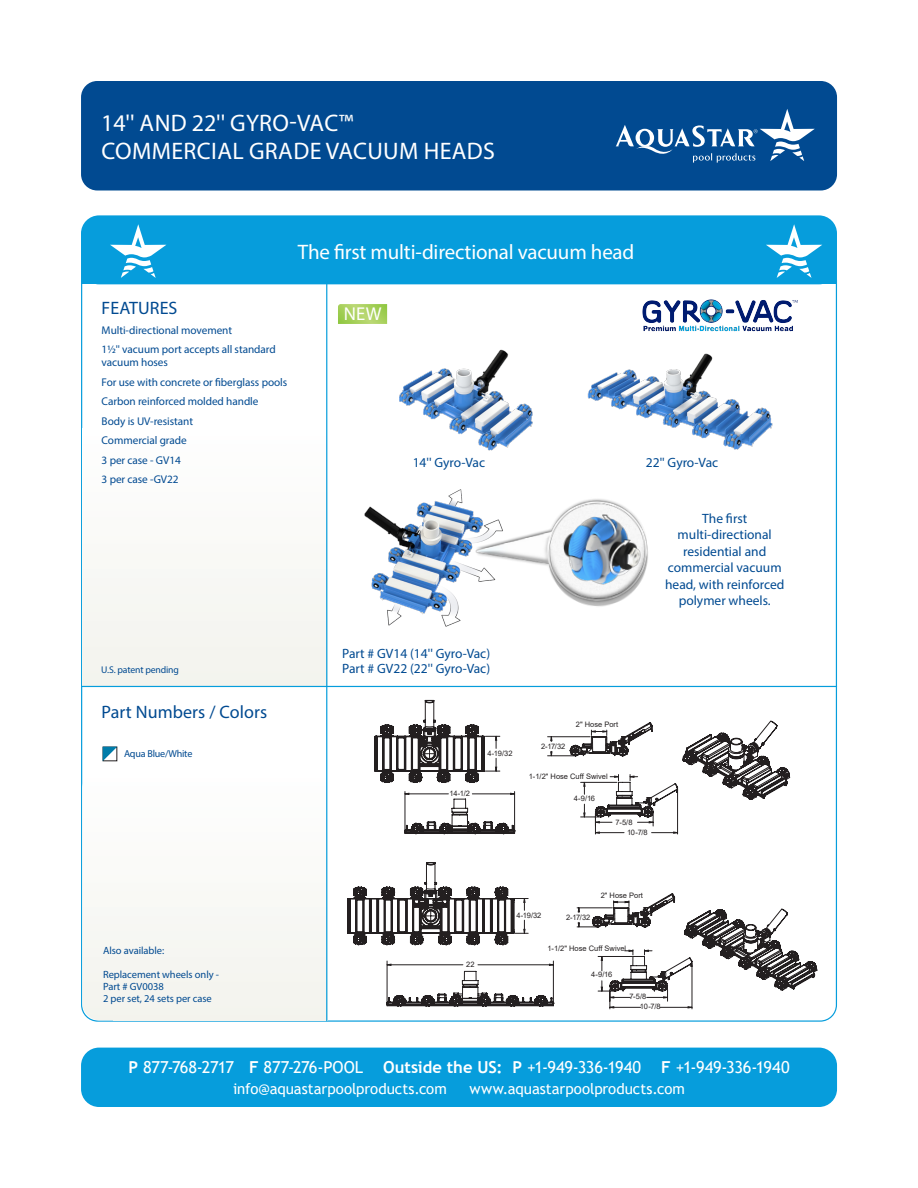
<style>
.page{position:relative;width:918px;height:1188px;background:#fff}
.page>*{position:absolute;margin:0;border:0;box-sizing:border-box;transform-origin:0 0}
.head{font:24px "Myriad Pro";letter-spacing:.015em;color:#fff}
._10_pt_header{font:21px "Myriad Pro";letter-spacing:-.01em;color:#fff}
.t1{font:18.6px "Myriad Pro";color:#fff}
.t2{font:18px "Myriad Pro";letter-spacing:.005em;color:#014a91}
.t3{font:16.5px "Trebuchet MS";letter-spacing:-.01em;color:#fff}
.t4{font:15px "Trebuchet MS";color:#fff}
.Chlorinator_Number{font:13.5px/16.5px "Myriad Pro";color:#014a91;text-align:center}
.t5{font:11.25px/12.8px "Myriad Pro";letter-spacing:-.005em;color:#014a91}
._7_8__sp_after{font:10.5px/12px "Myriad Pro";letter-spacing:-.005em;color:#014a91}
.t6{font:10.2px "Myriad Pro";letter-spacing:-.02em;color:#014a91}
.patent{font:9.75px "Myriad Pro";letter-spacing:-.015em;color:#014a91}
.t7{font:7.5px/10.2px "Arial";color:#231f20}
.s1{font-weight:700}
</style>
<div class="page">
<div style="left:81px;top:81px;width:756px;height:109px;background:#014a91;border-radius:16px"></div>
<div style="left:82px;top:770px;width:245px;height:250px;background:#f9f9f5;border-radius:18px"></div>
<div style="left:82px;top:428px;width:245px;height:258px;background:#f9f9f5"></div>
<hr style="left:326px;top:264px;width:1px;height:757px;background:#069ddc">
<hr style="left:81px;top:686px;width:756px;height:1px;background:#069ddc">
<div style="left:81px;top:1048px;width:756px;height:59px;background:#069ddc;border-radius:18px"></div>
<svg style="left:616px;top:109px;width:199px;height:54px"></svg>
<div style="left:81px;top:215px;width:756px;height:69px;background:#069ddc;border-radius:18px"></div>
<div style="left:81px;top:247px;width:756px;height:37px;background:#069ddc"></div>
<svg style="left:374px;top:700px;width:416px;height:135px"></svg>
<svg style="left:347px;top:862px;width:470px;height:147px"></svg>
<img style="left:551px;top:499px;width:97px;height:108px">
<img style="left:326px;top:472px;width:225px;height:183px">
<img style="left:562px;top:514px;width:79px;height:72px">
<img style="left:587px;top:311px;width:186px;height:139px">
<img style="left:399px;top:349px;width:134px;height:102px">
<svg style="left:338px;top:304px;width:49px;height:20px"></svg>
<svg style="left:110px;top:224px;width:56px;height:54px"></svg>
<svg style="left:766px;top:224px;width:56px;height:54px"></svg>
<svg style="left:103px;top:747px;width:14px;height:14px"></svg>
<img style="left:643px;top:299px;width:155px;height:34px">
<p class="head" style="left:101px;top:108px;width:253px">14'' AND 22'' GYRO-VAC™</p>
<p class="head" style="left:101px;top:136px;width:395px">COMMERCIAL GRADE VACUUM HEADS</p>
<p class="_10_pt_header" style="left:298px;top:239px;width:338px">The first multi-directional vacuum head</p>
<p class="t2" style="left:102px;top:297px;width:77px">FEATURES</p>
<p class="t5" style="left:102px;top:324px;width:132px">Multi-directional movement</p>
<p class="t5" style="left:102px;top:343px;width:176px">1½'' vacuum port accepts all standard vacuum hoses</p>
<p class="t5" style="left:102px;top:375px;width:187px">For use with concrete or fiberglass pools</p>
<p class="t5" style="left:102px;top:395px;width:158px">Carbon reinforced molded handle</p>
<p class="t5" style="left:102px;top:414px;width:93px">Body is UV-resistant</p>
<p class="t5" style="left:102px;top:434px;width:87px">Commercial grade</p>
<p class="t5" style="left:102px;top:453px;width:81px">3 per case - GV14</p>
<p class="t5" style="left:102px;top:473px;width:79px">3 per case -GV22</p>
<p class="t1" style="left:344px;top:303px;width:39px">NEW</p>
<p class="Chlorinator_Number" style="left:413px;top:454px;width:74px">14'' Gyro-Vac</p>
<p class="Chlorinator_Number" style="left:646px;top:454px;width:74px">22'' Gyro-Vac</p>
<p class="Chlorinator_Number" style="left:665px;top:510px;width:121px">The first multi-directional residential and commercial vacuum head, with reinforced polymer wheels.</p>
<p class="Chlorinator_Number" style="left:342px;top:645px;width:150px">Part # GV14 (14'' Gyro-Vac)</p>
<p class="patent" style="left:101px;top:664px;width:79px">U.S. patent pending</p>
<p class="Chlorinator_Number" style="left:342px;top:660px;width:150px">Part # GV22 (22'' Gyro-Vac)</p>
<h3 class="t2" style="left:102px;top:701px;width:167px">Part Numbers / Colors</h3>
<p class="t6" style="left:124px;top:747px;width:70px">Aqua Blue/White</p>
<p class="_7_8__sp_after" style="left:103px;top:944px;width:63px">Also available:</p>
<p class="_7_8__sp_after" style="left:103px;top:968px;width:118px">Replacement wheels only -<br>Part # GV0038<br>2 per set, 24 sets per case</p>
<p class="t7" style="left:450px;top:788px;width:22px">14-1/2</p>
<p class="t7" style="left:487px;top:748px;width:27px">4-19/32</p>
<p class="t7" style="left:541px;top:741px;width:26px">2-17/32</p>
<p class="t7" style="left:576px;top:719px;width:44px">2" Hose Port</p>
<p class="t7" style="left:529px;top:771px;width:80px">1-1/2" Hose Cuff Swivel</p>
<p class="t7" style="left:574px;top:793px;width:23px">4-9/16</p>
<p class="t7" style="left:627px;top:817px;width:22px;text-indent:-11px">7-5/8<br>10-7/8</p>
<p class="t7" style="left:466px;top:959px;width:10px">22</p>
<p class="t7" style="left:516px;top:910px;width:27px">4-19/32</p>
<p class="t7" style="left:566px;top:912px;width:26px">2-17/32</p>
<p class="t7" style="left:601px;top:890px;width:44px">2" Hose Port</p>
<p class="t7" style="left:547px;top:944px;width:80px">1-1/2" Hose Cuff Swivel</p>
<p class="t7" style="left:591px;top:970px;width:23px">4-9/16</p>
<p class="t7" style="left:640px;top:992px;width:22px;line-height:9.8px;text-indent:-10px">7-5/8<br>10-7/8</p>
<h3 class="t3" style="left:128px;top:1057px;width:663px"><span class="s1">P</span> 877-768-2717 <span class="s1">F</span> 877-276-POOL <span class="s1">Outside the US: P</span> +1-949-336-1940 <span class="s1">F</span> +1-949-336-1940</h3>
<h3 class="t4" style="left:233px;top:1079px;width:215px">info@aquastarpoolproducts.com</h3>
<h3 class="t4" style="left:469px;top:1079px;width:217px">www.aquastarpoolproducts.com</h3>
</div>
